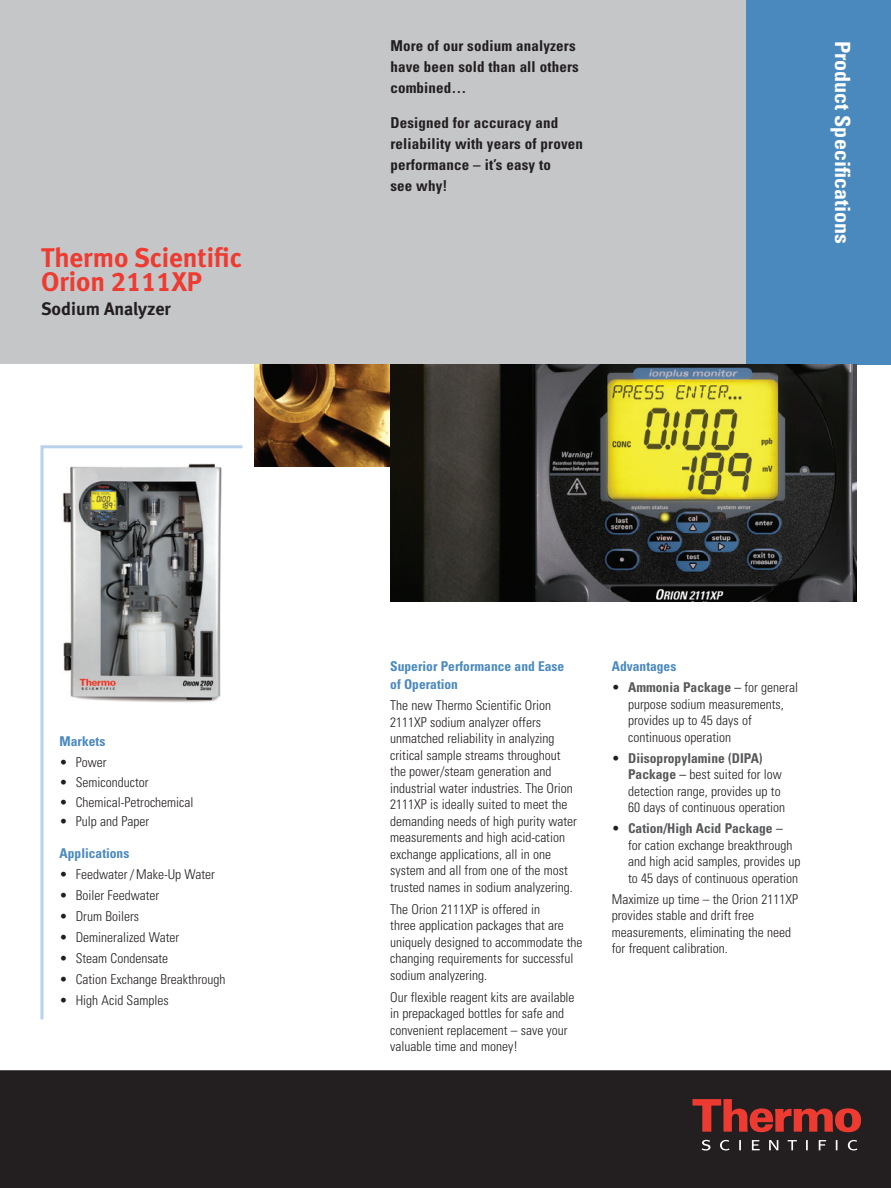
<style>
.page{position:relative;width:891px;height:1188px;background:#fff}
.page>*{position:absolute;margin:0;border:0;box-sizing:border-box;transform-origin:0 0}
.t1{font:27px/24px "Meta Bold LF";color:#ee3b32}
.t2{font:700 condensed 21px "Univers LT Std";color:#fff;scale:1.05 1}
.t3{font:18px "Meta Bold LF";color:#231f20}
.t4{font:700 condensed 15px/21px "Univers LT Std";letter-spacing:.01em;color:#231f20}
.t5{font:300 condensed 13.5px/16.5px "Univers LT Std";color:#231f20}
.t6{font:700 condensed 13.5px/18px "Univers LT Std";color:#4a89be}
.s1{font-weight:700;color:#57585a}
</style>
<div class="page">
<div style="left:745px;top:0;width:146px;height:365px;background:#4a89be"></div>
<div style="left:0;top:0;width:745px;height:364px;background:#c5c6c8"></div>
<svg style="left:40px;top:445px;width:203px;height:575px"></svg>
<img style="left:254px;top:364px;width:137px;height:103px">
<img style="left:391px;top:364px;width:465px;height:237px">
<div style="left:0;top:1071px;width:891px;height:117px;background:#231f20"></div>
<svg style="left:692px;top:1099px;width:169px;height:34px"></svg>
<svg style="left:701px;top:1140px;width:156px;height:11px"></svg>
<img style="left:62px;top:464px;width:168px;height:242px">
<h1 class="t1" style="left:41px;top:245px;width:202px">Thermo Scientific<br>Orion 2111XP</h1>
<h3 class="t3" style="left:41px;top:298px;width:131px">Sodium Analyzer</h3>
<p class="t6" style="left:60px;top:732px;width:47px">Markets</p>
<p class="t5" style="left:60px;top:754px;width:48px">• Power</p>
<p class="t5" style="left:60px;top:774px;width:90px">• Semiconductor</p>
<p class="t5" style="left:60px;top:794px;width:135px">• Chemical-Petrochemical</p>
<p class="t5" style="left:60px;top:813px;width:91px">• Pulp and Paper</p>
<p class="t6" style="left:60px;top:845px;width:71px">Applications</p>
<p class="t5" style="left:60px;top:866px;width:157px">• Feedwater / Make-Up Water</p>
<p class="t5" style="left:60px;top:887px;width:101px">• Boiler Feedwater</p>
<p class="t5" style="left:60px;top:908px;width:81px">• Drum Boilers</p>
<p class="t5" style="left:60px;top:929px;width:121px">• Demineralized Water</p>
<p class="t5" style="left:60px;top:950px;width:110px">• Steam Condensate</p>
<p class="t5" style="left:60px;top:971px;width:167px">• Cation Exchange Breakthrough</p>
<p class="t5" style="left:60px;top:992px;width:111px">• High Acid Samples</p>
<p class="t4" style="left:390px;top:35px;width:190px">More of our sodium analyzers have been sold than all others combined…</p>
<p class="t4" style="left:390px;top:112px;width:194px">Designed for accuracy and reliability with years of proven performance – it’s easy to<br>see why!</p>
<h2 class="t2" style="left:856px;top:40px;width:195px;rotate:90deg">Product Specifications</h2>
<p class="t6" style="left:390px;top:657px;width:176px">Superior Performance and Ease of Operation</p>
<p class="t5" style="left:390px;top:697px;width:188px">The new Thermo Scientific Orion 2111XP sodium analyzer offers unmatched reliability in analyzing critical sample streams throughout the power/steam generation and industrial water industries. The Orion 2111XP is ideally suited to meet the demanding needs of high purity water measurements and high acid-cation exchange applications, all in one system and all from one of the most trusted names in sodium analyzering.</p>
<p class="t5" style="left:390px;top:901px;width:194px">The Orion 2111XP is offered in<br>three application packages that are uniquely designed to accommodate the changing requirements for successful sodium analyzering.</p>
<p class="t5" style="left:390px;top:989px;width:186px">Our flexible reagent kits are available in prepackaged bottles for safe and convenient replacement – save your valuable time and money!</p>
<p class="t6" style="left:612px;top:657px;width:66px">Advantages</p>
<p class="t5" style="left:628px;top:679px;width:171px;text-indent:-16px">• <span class="s1">Ammonia Package –</span> for general purpose sodium measurements, provides up to 45 days of continuous operation</p>
<p class="t5" style="left:628px;top:750px;width:159px;text-indent:-16px">• <span class="s1">Diisopropylamine (DIPA)<br>Package –</span> best suited for low detection range, provides up to<br>60 days of continuous operation</p>
<p class="t5" style="left:628px;top:820px;width:174px;text-indent:-16px">• <span class="s1">Cation/High Acid Package –<br></span>for cation exchange breakthrough and high acid samples, provides up to 45 days of continuous operation</p>
<p class="t5" style="left:612px;top:891px;width:188px">Maximize up time – the Orion 2111XP provides stable and drift free measurements, eliminating the need for frequent calibration.</p>
</div>
